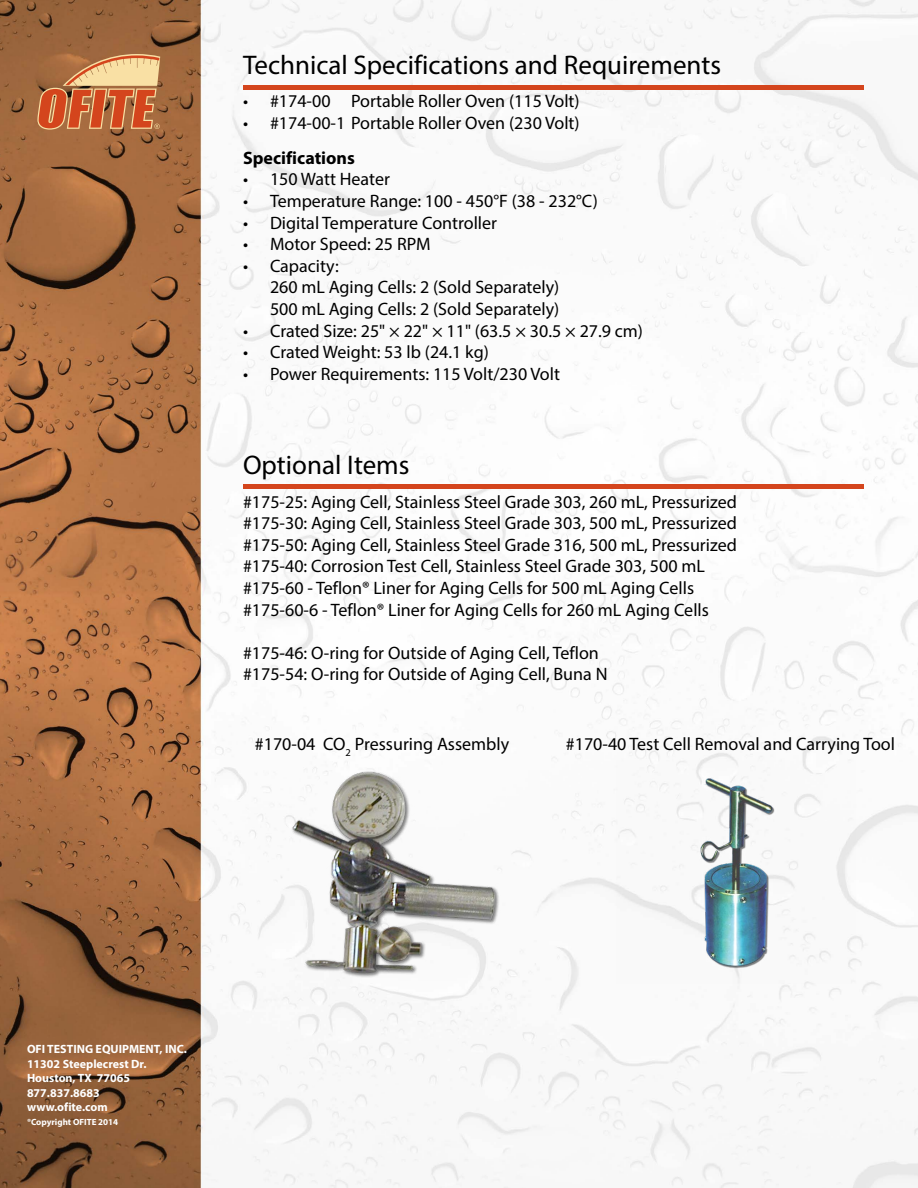
<style>
.page{position:relative;width:918px;height:1188px;background:#fff}
.page>*{position:absolute;margin:0;border:0;box-sizing:border-box;transform-origin:0 0}
.t1{font:27px "Myriad Pro";color:#000}
.t2{font:18px/21.6px "Myriad Pro";color:#000}
.t3{font:700 12px/14.4px "Myriad Pro";color:#fff}
.t4{font:700 9px "Myriad Pro";color:#fff}
.s1{font-weight:700}
</style>
<div class="page">
<img style="left:0;top:0;width:918px;height:1188px">
<svg style="left:37px;top:54px;width:123px;height:76px;background:#cb8152"></svg>
<img style="left:261px;top:760px;width:240px;height:218px">
<img style="left:616px;top:760px;width:240px;height:223px">
<hr style="left:243px;top:85px;width:621px;height:4px;background:#d4451d">
<div style="left:243px;top:484px;width:621px;height:5px;background:#d4451d"></div>
<p class="t1" style="left:243px;top:49px;width:480px">Technical Specifications and Requirements</p>
<p class="t2" style="left:243px;top:90px;width:338px">• #174-00 Portable Roller Oven (115 Volt)</p>
<p class="t2" style="left:243px;top:105px;width:338px;line-height:35.1px">• #174-00-1 Portable Roller Oven (230 Volt)<br><span class="s1">Specifications</span></p>
<p class="t2" style="left:243px;top:168px;width:148px">• 150 Watt Heater</p>
<p class="t2" style="left:243px;top:190px;width:356px">• Temperature Range: 100 - 450°F (38 - 232°C)</p>
<p class="t2" style="left:243px;top:211px;width:256px">• Digital Temperature Controller</p>
<p class="t2" style="left:243px;top:233px;width:189px">• Motor Speed: 25 RPM</p>
<p class="t2" style="left:270px;top:255px;width:291px;text-indent:-27px">• Capacity:<br>260 mL Aging Cells: 2 (Sold Separately)<br>500 mL Aging Cells: 2 (Sold Separately)</p>
<p class="t2" style="left:243px;top:319px;width:402px">• Crated Size: 25" × 22" × 11" (63.5 × 30.5 × 27.9 cm)</p>
<p class="t2" style="left:243px;top:341px;width:247px">• Crated Weight: 53 lb (24.1 kg)</p>
<p class="t2" style="left:243px;top:363px;width:318px">• Power Requirements: 115 Volt/230 Volt</p>
<p class="t1" style="left:243px;top:448px;width:168px">Optional Items</p>
<p class="t2" style="left:243px;top:490px;width:495px">#175-25: Aging Cell, Stainless Steel Grade 303, 260 mL, Pressurized #175-30: Aging Cell, Stainless Steel Grade 303, 500 mL, Pressurized #175-50: Aging Cell, Stainless Steel Grade 316, 500 mL, Pressurized #175-40: Corrosion Test Cell, Stainless Steel Grade 303, 500 mL #175-60 - Teflon® Liner for Aging Cells for 500 mL Aging Cells #175-60-6 - Teflon® Liner for Aging Cells for 260 mL Aging Cells</p>
<p class="t2" style="left:243px;top:642px;width:366px">#175-46: O-ring for Outside of Aging Cell, Teflon #175-54: O-ring for Outside of Aging Cell, Buna N</p>
<p class="t2" style="left:255px;top:733px;width:256px">#170-04 CO<sub>2</sub> Pressuring Assembly</p>
<p class="t2" style="left:566px;top:733px;width:331px">#170-40 Test Cell Removal and Carrying Tool</p>
<p class="t3" style="left:27px;top:1042px;width:161px">OFI TESTING EQUIPMENT, INC.<br>11302 Steeplecrest Dr.<br>Houston, TX 77065<br>877.837.8683<br>www.ofite.com</p>
<p class="t4" style="left:27px;top:1116px;width:93px">®Copyright OFITE 2014</p>
</div>
